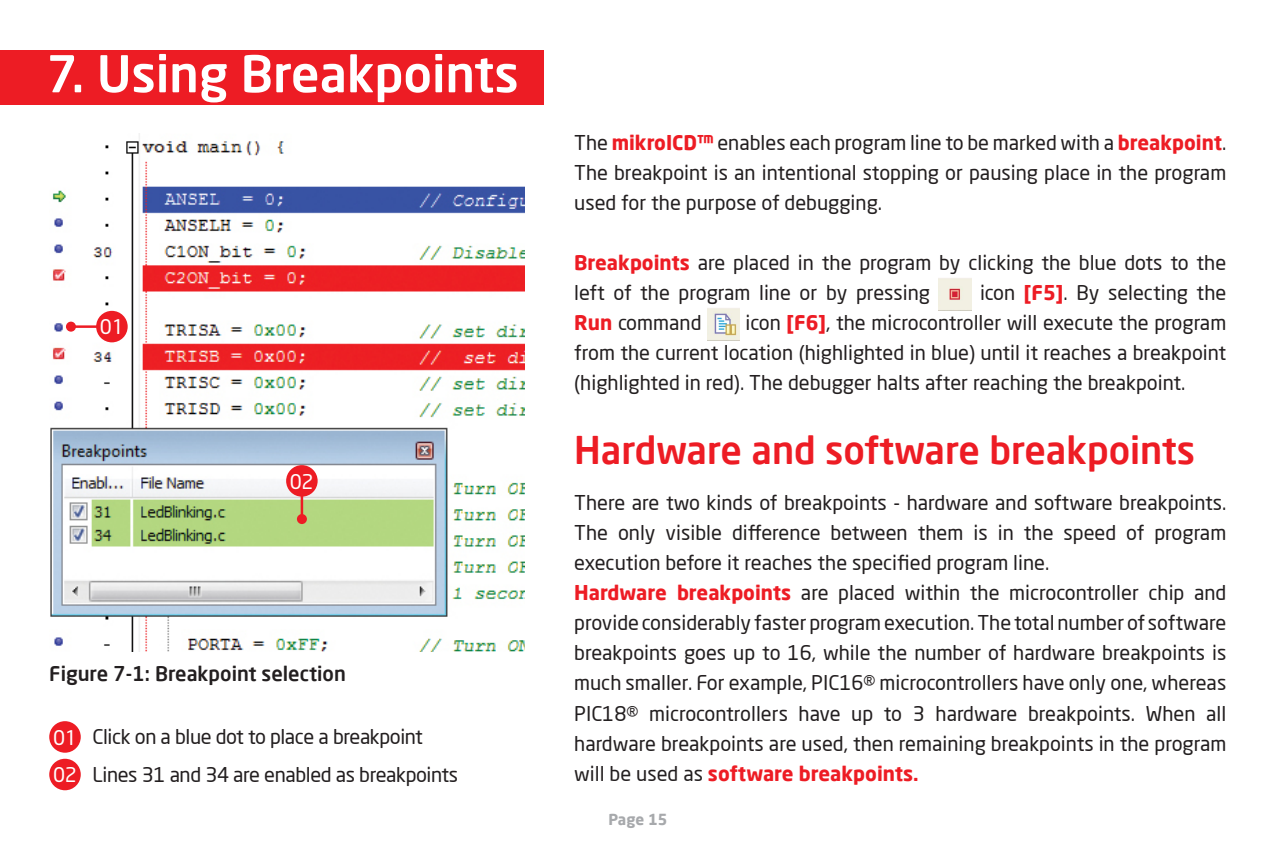
<style>
.page{position:relative;width:1276px;height:851px;background:#fff}
.page>*{position:absolute;margin:0;border:0;box-sizing:border-box;transform-origin:0 0}
.t1{font:500 50px "Neo Sans Pro";color:#fff}
.t2{font:500 37.5px "Neo Sans Pro";color:#ed1c24}
.t3{font:20px/30px "Neo Sans Pro";color:#231f20}
.t4{font:20px/37.5px "Neo Sans Pro";letter-spacing:-.02em;color:#231f20}
.t5{font:500 20px "Neo Sans Pro";color:#231f20}
.t6{font:20px/37.5px "Neo Sans";letter-spacing:-.02em;color:#fff}
.t7{font:700 15px "Neo Sans Pro";color:#a7a9ac}
.s1{font-weight:700;color:#ed1c24}
</style>
<div class="page">
<img style="left:50px;top:133px;width:474px;height:518px">
<div style="left:0;top:50px;width:543px;height:54px;background:#ed1c24"></div>
<div style="left:49px;top:721px;width:32px;height:31px;background:#ed1c24;border-radius:50%"></div>
<div style="left:49px;top:758px;width:32px;height:32px;background:#ed1c24;border-radius:50%"></div>
<hr style="left:301px;top:492px;width:2px;height:27px;background:#ed1c24">
<div style="left:297px;top:514px;width:10px;height:10px;background:#ed1c24;border-radius:50%"></div>
<hr style="left:71px;top:325px;width:27px;height:3px;background:#ed1c24">
<div style="left:66px;top:321px;width:10px;height:10px;background:#ed1c24;border-radius:50%"></div>
<div style="left:96px;top:311px;width:32px;height:31px;background:#ed1c24;border-radius:50%"></div>
<div style="left:286px;top:465px;width:32px;height:31px;background:#ed1c24;border-radius:50%"></div>
<img style="left:938px;top:278px;width:33px;height:32px">
<img style="left:707px;top:308px;width:33px;height:32px">
<h1 class="t1" style="left:46px;top:42px;width:474px">7. Using Breakpoints</h1>
<p class="t6" style="left:100px;top:309px;width:25px">01</p>
<p class="t6" style="left:290px;top:463px;width:25px">02</p>
<p class="t5" style="left:49px;top:660px;width:298px">Figure 7-1: Breakpoint selection</p>
<p class="t6" style="left:53px;top:719px;width:25px">01<br>02</p>
<p class="t4" style="left:93px;top:717px;width:367px">Click on a blue dot to place a breakpoint<br>Lines 31 and 34 are enabled as breakpoints</p>
<p class="t3" style="left:574px;top:127px;width:653px;text-align:justify">The <span class="s1">mikroICD™</span> enables each program line to be marked with a <span class="s1">breakpoint</span>.<br>The breakpoint is an intentional stopping or pausing place in the program used for the purpose of debugging.</p>
<p class="t3" style="left:574px;top:247px;width:653px"><span class="s1">Breakpoints</span> are placed in the program by clicking the blue dots to the left of the program line or by pressing</p>
<p class="t3" style="left:980px;top:277px;width:248px">icon <span class="s1">[F5]</span>. By selecting the</p>
<p class="t3" style="left:574px;top:307px;width:653px;text-align:justify;text-indent:171px">icon <span class="s1">[F6]</span>, the microcontroller will execute the program from the current location (highlighted in blue) until it reaches a breakpoint (highlighted in red). The debugger halts after reaching the breakpoint.</p>
<p class="t3" style="left:574px;top:307px;width:129px"><span class="s1">Run</span> command</p>
<h2 class="t2" style="left:574px;top:427px;width:622px">Hardware and software breakpoints</h2>
<p class="t3" style="left:574px;top:487px;width:654px">There are two kinds of breakpoints - hardware and software breakpoints.<br>The only visible difference between them is in the speed of program execution before it reaches the specified program line.<br><span class="s1">Hardware breakpoints</span> are placed within the microcontroller chip and provide considerably faster program execution. The total number of software breakpoints goes up to 16, while the number of hardware breakpoints is much smaller. For example, PIC16® microcontrollers have only one, whereas PIC18® microcontrollers have up to 3 hardware breakpoints. When all hardware breakpoints are used, then remaining breakpoints in the program will be used as <span class="s1">software breakpoints.</span></p>
<p class="t7" style="left:608px;top:809px;width:60px">Page 15</p>
</div>
